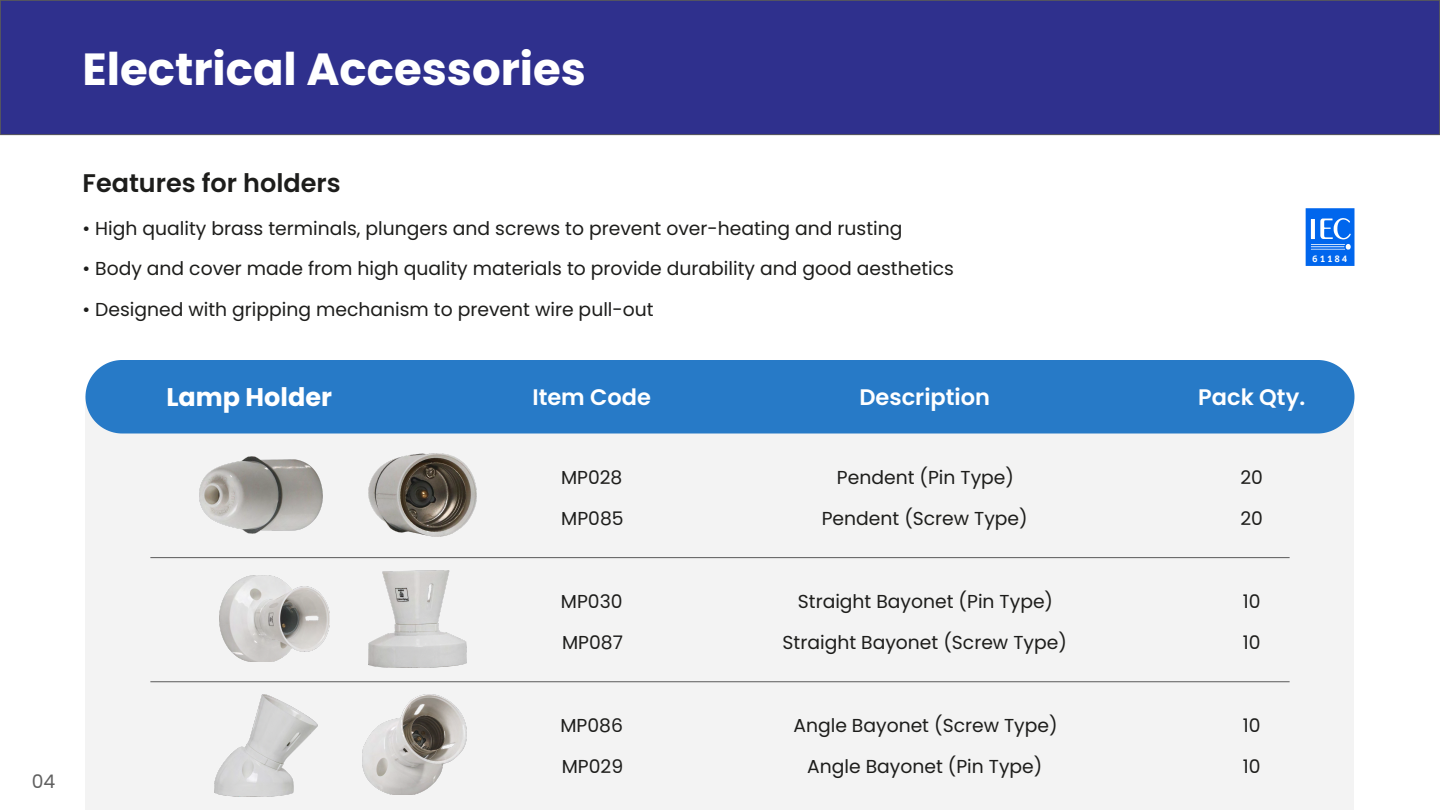
<style>
.page{position:relative;width:1440px;height:810px;background:#fff}
.page>*{position:absolute;margin:0;border:0;box-sizing:border-box;transform-origin:0 0}
.t1{font:700 45px "Poppins";color:#fff}
.t2{font:600 25.5px "Poppins";color:#1d1d1b}
.t3{font:700 25.5px "Poppins";color:#fff}
.t4{font:600 22.5px "Poppins";color:#fff}
.t5{font:18.75px/41.2px "Poppins";color:#1d1d1b}
.t6{font:18.75px "Poppins";color:#606060}
.t7{font:700 9.75px "Noto Sans Oriya";letter-spacing:.19em;color:#fff}
</style>
<div class="page">
<div style="left:0;top:0;width:1440px;height:135px;background:#2f308d"></div>
<div style="left:0;top:0;width:1440px;height:135px;border:1px solid #5a5a5a"></div>
<div style="left:86px;top:397px;width:1268px;height:413px;background:#f3f3f3"></div>
<div style="left:86px;top:360px;width:1268px;height:74px;background:#277ac7"></div>
<svg style="left:199px;top:456px;width:124px;height:77px"></svg>
<hr style="left:150px;top:557px;width:1140px;height:1px;background:#5a5a5a">
<hr style="left:150px;top:681px;width:1140px;height:1px;background:#5a5a5a">
<svg style="left:214px;top:694px;width:103px;height:102px"></svg>
<svg style="left:220px;top:576px;width:110px;height:86px"></svg>
<svg style="left:368px;top:570px;width:98px;height:98px"></svg>
<svg style="left:362px;top:694px;width:104px;height:101px"></svg>
<svg style="left:368px;top:453px;width:108px;height:83px"></svg>
<svg style="left:1306px;top:208px;width:48px;height:58px;background:#257cef"></svg>
<h1 class="t1" style="left:82px;top:43px;width:505px">Electrical Accessories</h1>
<p class="t6" style="left:32px;top:771px;width:25px">04</p>
<h2 class="t2" style="left:82px;top:168px;width:260px">Features for holders</h2>
<p class="t5" style="left:82px;top:208px;width:821px">• High quality brass terminals, plungers and screws to prevent over-heating and rusting</p>
<p class="t5" style="left:82px;top:248px;width:873px">• Body and cover made from high quality materials to provide durability and good aesthetics</p>
<p class="t5" style="left:82px;top:289px;width:573px">• Designed with gripping mechanism to prevent wire pull-out</p>
<p class="t7" style="left:1312px;top:253px;width:37px">61184</p>
<h2 class="t3" style="left:166px;top:382px;width:167px">Lamp Holder</h2>
<p class="t4" style="left:1198px;top:384px;width:108px">Pack Qty.</p>
<p class="t4" style="left:859px;top:384px;width:132px">Description</p>
<p class="t4" style="left:532px;top:384px;width:120px">Item Code</p>
<p class="t5" style="left:561px;top:457px;width:64px">MP028<br>MP085</p>
<p class="t5" style="left:561px;top:581px;width:63px">MP030<br>MP087</p>
<p class="t5" style="left:560px;top:705px;width:64px">MP086<br>MP029</p>
<p class="t5" style="left:822px;top:457px;width:208px;text-align:center">Pendent (Pin Type)<br>Pendent (Screw Type)</p>
<p class="t5" style="left:783px;top:581px;width:286px;text-align:center">Straight Bayonet (Pin Type)<br>Straight Bayonet (Screw Type)</p>
<p class="t5" style="left:793px;top:705px;width:266px;text-align:center">Angle Bayonet (Screw Type)<br>Angle Bayonet (Pin Type)</p>
<p class="t5" style="left:1240px;top:457px;width:24px">20<br>20</p>
<p class="t5" style="left:1243px;top:581px;width:19px">10<br>10</p>
<p class="t5" style="left:1243px;top:705px;width:19px">10<br>10</p>
</div>
